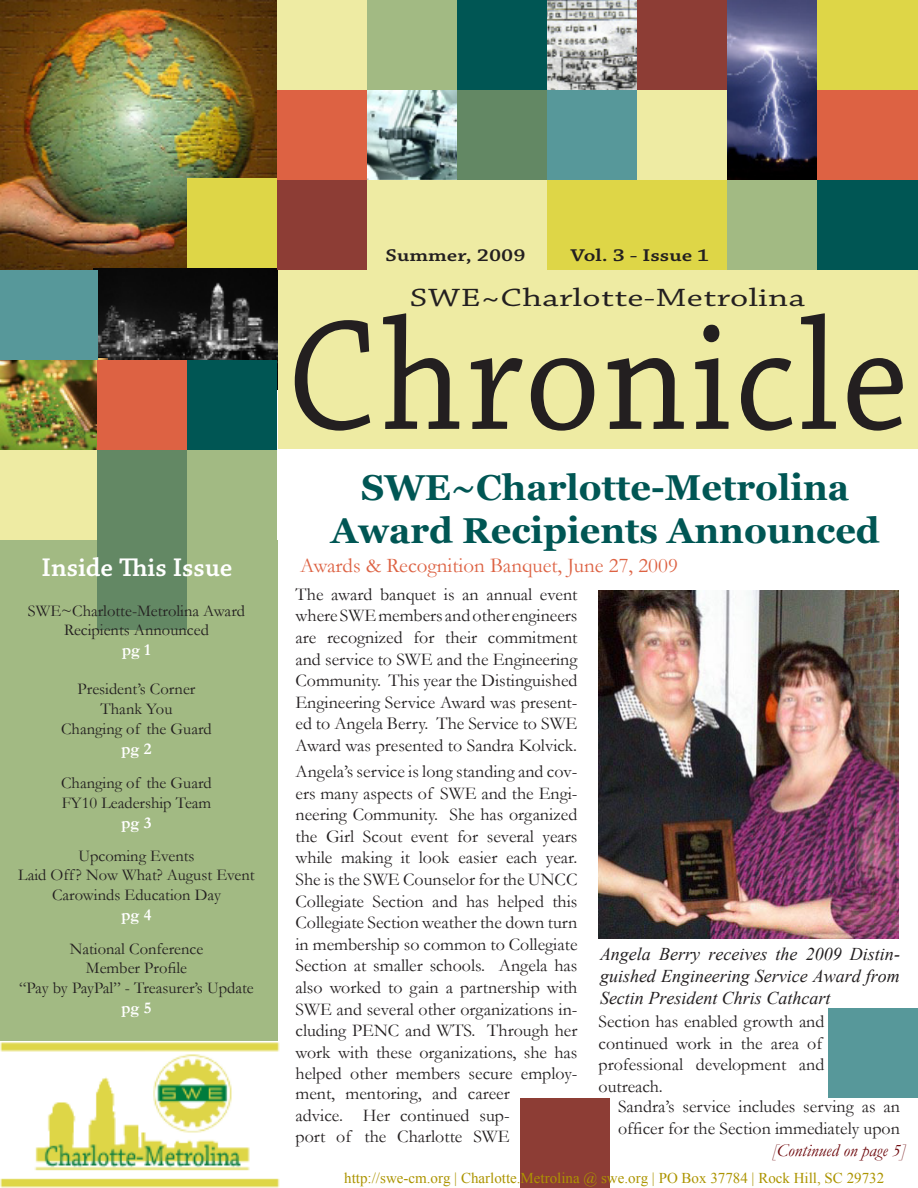
<style>
.page{position:relative;width:918px;height:1188px;background:#fff}
.page>*{position:absolute;margin:0;border:0;box-sizing:border-box;transform-origin:0 0}
.t1{font:165px "Chaparral Pro";letter-spacing:.025em;color:#231f20;scale:.91 1}
.t2{font:700 36px/43.2px "Georgia";color:#005654;text-align:center}
.t3{font:600 27px "Chaparral Pro";color:#fff}
.t4{font:26.4px "Chaparral Pro";letter-spacing:.01em;color:#231f20;scale:1.36 1}
.t5{font:21px "Garamond";color:#dd6243}
.t6{font:18px/21.6px "Garamond";color:#231f20;text-align:justify}
.t7{font:italic 18px/21.6px "Times New Roman";color:#231f20;text-align:justify}
.t8{font:600 18px "Chaparral Pro";color:#231f20;scale:1.25 1}
.t9{font:italic 18px "Garamond";color:#6d070b}
.t10{font:16.5px/19.8px "Garamond";color:#231f20;text-align:center}
.t11{font:700 16.5px "Garamond";color:#fff}
.t12{font:15px "Times New Roman";color:#ac9401}
</style>
<div class="page">
<img style="left:548px;top:0;width:90px;height:90px">
<img style="left:0;top:0;width:278px;height:270px">
<img style="left:93px;top:268px;width:185px;height:92px">
<img style="left:0;top:358px;width:108px;height:92px">
<img style="left:728px;top:0;width:90px;height:180px">
<img style="left:368px;top:90px;width:90px;height:90px">
<div style="left:0;top:540px;width:278px;height:510px;background:#a2ba83"></div>
<div style="left:278px;top:270px;width:640px;height:178px;background:#eeeba3"></div>
<div style="left:728px;top:180px;width:90px;height:90px;background:#a2ba83"></div>
<div style="left:818px;top:0;width:100px;height:90px;background:#ded647"></div>
<div style="left:188px;top:360px;width:90px;height:90px;background:#005654"></div>
<div style="left:458px;top:0;width:90px;height:90px;background:#005654"></div>
<div style="left:0;top:270px;width:98px;height:90px;background:#57989a"></div>
<div style="left:818px;top:180px;width:100px;height:90px;background:#005654"></div>
<div style="left:458px;top:90px;width:90px;height:90px;background:#638864"></div>
<div style="left:98px;top:360px;width:90px;height:90px;background:#dd6243"></div>
<div style="left:278px;top:90px;width:90px;height:90px;background:#dd6243"></div>
<div style="left:278px;top:180px;width:90px;height:90px;background:#8d3d35"></div>
<div style="left:638px;top:0;width:90px;height:90px;background:#8d3d35"></div>
<div style="left:278px;top:0;width:90px;height:90px;background:#eeeba3"></div>
<div style="left:0;top:450px;width:98px;height:90px;background:#eeeba3"></div>
<div style="left:818px;top:90px;width:100px;height:90px;background:#dd6243"></div>
<div style="left:188px;top:450px;width:90px;height:92px;background:#a2ba83"></div>
<div style="left:98px;top:450px;width:90px;height:180px;background:#638864"></div>
<div style="left:368px;top:0;width:90px;height:90px;background:#a2ba83"></div>
<div style="left:548px;top:90px;width:90px;height:90px;background:#57989a"></div>
<div style="left:188px;top:178px;width:90px;height:90px;background:#ded647"></div>
<div style="left:638px;top:90px;width:90px;height:90px;background:#eeeba3"></div>
<div style="left:828px;top:1008px;width:90px;height:90px;background:#57989a"></div>
<div style="left:520px;top:1098px;width:90px;height:90px;background:#8d3d35"></div>
<div style="left:458px;top:180px;width:90px;height:90px;background:#eeeba3"></div>
<div style="left:638px;top:180px;width:90px;height:90px;background:#ded647"></div>
<div style="left:548px;top:180px;width:90px;height:90px;background:#ded647"></div>
<div style="left:368px;top:180px;width:90px;height:90px;background:#eeeba3"></div>
<img style="left:0;top:1041px;width:280px;height:147px">
<img style="left:598px;top:590px;width:300px;height:348px">
<p class="t3" style="left:42px;top:552px;width:192px">Inside This Issue</p>
<p class="t10" style="left:28px;top:600px;width:219px">SWE~Charlotte-Metrolina Award<br>Recipients Announced</p>
<p class="t11" style="left:122px;top:639px;width:30px">pg 1</p>
<p class="t10" style="left:78px;top:679px;width:119px">President’s Corner</p>
<p class="t10" style="left:101px;top:698px;width:73px">Thank You</p>
<p class="t10" style="left:61px;top:718px;width:152px">Changing of the Guard</p>
<p class="t11" style="left:122px;top:737px;width:31px">pg 2</p>
<p class="t10" style="left:61px;top:773px;width:152px">Changing of the Guard</p>
<p class="t10" style="left:62px;top:792px;width:151px">FY10 Leadership Team</p>
<p class="t11" style="left:122px;top:811px;width:31px">pg 3</p>
<p class="t10" style="left:78px;top:845px;width:118px">Upcoming Events</p>
<p class="t10" style="left:18px;top:865px;width:238px">Laid Off? Now What? August Event</p>
<p class="t10" style="left:52px;top:885px;width:170px">Carowinds Education Day</p>
<p class="t11" style="left:122px;top:904px;width:31px">pg 4</p>
<p class="t10" style="left:70px;top:938px;width:135px">National Conference</p>
<p class="t10" style="left:86px;top:958px;width:103px">Member Profile</p>
<p class="t10" style="left:19px;top:978px;width:236px">“Pay by PayPal” - Treasurer’s Update</p>
<p class="t11" style="left:122px;top:997px;width:31px">pg 5</p>
<p class="t8" style="left:386px;top:245px;width:113px">Summer, 2009</p>
<p class="t8" style="left:571px;top:245px;width:113px">Vol. 3 - Issue 1</p>
<p class="t4" style="left:410px;top:283px;width:292px">SWE~Charlotte-Metrolina</p>
<p class="t1" style="left:287px;top:285px;width:684px">Chronicle</p>
<p class="t2" style="left:331px;top:466px;width:551px">SWE~Charlotte-Metrolina<br>Award Recipients Announced</p>
<p class="t5" style="left:300px;top:551px;width:379px">Awards &amp; Recognition Banquet, June 27, 2009</p>
<p class="t6" style="left:296px;top:583px;width:284px">The award banquet is an annual event where SWE members and other engineers are recognized for their commitment and service to SWE and the Engineering Community. This year the Distinguished Engineering Service Award was present&shy;ed to Angela Berry. The Service to SWE Award was presented to Sandra Kolvick.</p>
<p class="t6" style="left:296px;top:760px;width:284px">Angela’s service is long standing and cov&shy;ers many aspects of SWE and the Engi&shy;neering Community. She has organized the Girl Scout event for several years while making it look easier each year.<br>She is the SWE Counselor for the UNCC Collegiate Section and has helped this Collegiate Section weather the down turn in membership so common to Collegiate Section at smaller schools. Angela has also worked to gain a partnership with SWE and several other organizations in&shy;cluding PENC and WTS. Through her work with these organizations, she has helped other members secure employ-</p>
<p class="t6" style="left:296px;top:1082px;width:216px">ment, mentoring, and career advice. Her continued sup&shy;port of the Charlotte SWE</p>
<p class="t7" style="left:600px;top:943px;width:301px">Angela Berry receives the 2009 Distin&shy;guished Engineering Service Award from Sectin President Chris Cathcart</p>
<p class="t6" style="left:598px;top:1010px;width:227px;text-align:left">Section has enabled growth and continued work in the area of professional development and outreach.</p>
<p class="t6" style="left:618px;top:1095px;width:284px">Sandra’s service includes serving as an officer for the Section immediately upon</p>
<p class="t9" style="left:772px;top:1138px;width:136px">[Continued on page 5]</p>
<p class="t12" style="left:344px;top:1168px;width:541px">http://swe-cm.org | Charlotte.Metrolina @ swe.org | PO Box 37784 | Rock Hill, SC 29732</p>
</div>
